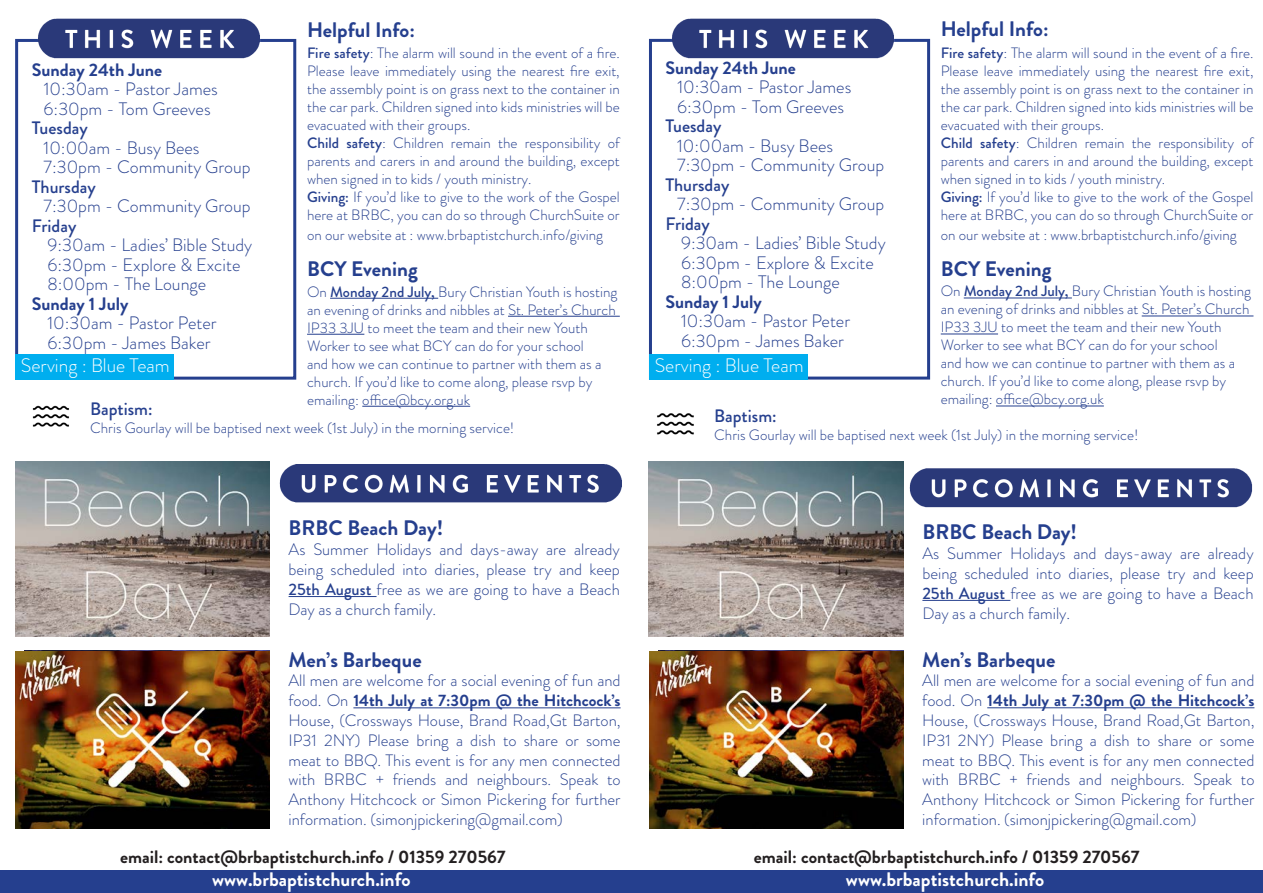
<style>
.page{position:relative;width:1263px;height:893px;background:#fff}
.page>*{position:absolute;margin:0;border:0;box-sizing:border-box;transform-origin:0 0}
.t1{font:700 21px "Brandon Grotesque";color:#253f8e}
.t2{font:700 19.5px "Brandon Grotesque";color:#fff}
.t3{font:300 19.5px "Brandon Grotesque";color:#fff}
.t4{font:300 18px/19.5px "Brandon Grotesque";color:#253f8e}
.t5{font:700 18px "Brandon Grotesque";color:#231f20}
.t6{font:500 18px "Brandon Grotesque";color:#253f8e}
.t7{font:700 18px "Brandon Grotesque";color:#253f8e}
.t8{font:300 16.5px/19.8px "Brandon Grotesque";color:#253f8e;text-align:justify}
.t9{font:300 15px/18px "Brandon Grotesque";color:#253f8e;text-align:justify}
.s1{font-weight:500}
.s2{font-weight:700}
</style>
<div class="page">
<div style="left:15px;top:39px;width:281px;height:341px;border:3px solid #253f8e"></div>
<img style="left:27px;top:18px;width:243px;height:41px">
<img style="left:257px;top:461px;width:365px;height:42px">
<div style="left:15px;top:354px;width:159px;height:26px;background:#00aeef"></div>
<img style="left:15px;top:462px;width:255px;height:174px">
<hr style="left:289px;top:596px;width:87px;height:1px;background:#253f8e">
<hr style="left:353px;top:707px;width:268px;height:1px;background:#253f8e">
<img style="left:15px;top:651px;width:255px;height:177px">
<hr style="left:330px;top:298px;width:108px;height:1px;background:#253f8e">
<hr style="left:508px;top:316px;width:112px;height:1px;background:#253f8e">
<hr style="left:307px;top:334px;width:57px;height:1px;background:#253f8e">
<hr style="left:362px;top:406px;width:108px;height:1px;background:#253f8e">
<div style="left:0;top:871px;width:631px;height:22px;background:#253f8e"></div>
<div style="left:649px;top:39px;width:281px;height:341px;border:3px solid #253f8e"></div>
<img style="left:661px;top:18px;width:243px;height:41px">
<img style="left:903px;top:461px;width:350px;height:59px">
<div style="left:649px;top:354px;width:159px;height:26px;background:#00aeef"></div>
<img style="left:649px;top:461px;width:254px;height:175px">
<hr style="left:922px;top:600px;width:88px;height:1px;background:#253f8e">
<hr style="left:987px;top:707px;width:267px;height:1px;background:#253f8e">
<img style="left:649px;top:651px;width:255px;height:177px">
<div style="left:631px;top:870px;width:632px;height:23px;background:#253f8e"></div>
<img style="left:32px;top:405px;width:37px;height:22px">
<hr style="left:964px;top:298px;width:108px;height:1px;background:#253f8e">
<hr style="left:1142px;top:316px;width:111px;height:1px;background:#253f8e">
<hr style="left:941px;top:334px;width:57px;height:1px;background:#253f8e">
<hr style="left:996px;top:406px;width:108px;height:1px;background:#253f8e">
<img style="left:657px;top:413px;width:37px;height:22px">
<p class="t1" style="left:307px;top:15px;width:109px">Helpful Info:</p>
<p class="t1" style="left:941px;top:14px;width:109px">Helpful Info:</p>
<p class="t9" style="left:307px;top:44px;width:314px"><span class="s1">Fire safety</span>: The alarm will sound in the event of a fire.<br>Please leave immediately using the nearest fire exit, the assembly point is on grass next to the container in the car park. Children signed into kids ministries will be evacuated with their groups.</p>
<p class="t9" style="left:307px;top:134px;width:314px"><span class="s1">Child safety</span>: Children remain the responsibility of parents and carers in and around the building, except when signed in to kids / youth ministry.</p>
<p class="t9" style="left:307px;top:188px;width:314px"><span class="s1">Giving:</span> If you’d like to give to the work of the Gospel here at BRBC, you can do so through ChurchSuite or</p>
<p class="t9" style="left:307px;top:226px;width:298px">on our website at : www.brbaptistchurch.info/giving</p>
<p class="t7" style="left:32px;top:57px;width:132px">Sunday 24th June</p>
<p class="t4" style="left:44px;top:79px;width:176px">10:30am - Pastor James<br>6:30pm - Tom Greeves</p>
<p class="t6" style="left:32px;top:116px;width:57px">Tuesday</p>
<p class="t4" style="left:44px;top:138px;width:157px">10:00am - Busy Bees</p>
<p class="t4" style="left:44px;top:157px;width:209px">7:30pm - Community Group</p>
<p class="t6" style="left:32px;top:174px;width:65px">Thursday</p>
<p class="t4" style="left:44px;top:196px;width:209px">7:30pm - Community Group</p>
<p class="t6" style="left:32px;top:213px;width:46px">Friday</p>
<p class="t4" style="left:48px;top:235px;width:206px">9:30am - Ladies’ Bible Study</p>
<p class="t4" style="left:48px;top:255px;width:194px">6:30pm - Explore &amp; Excite</p>
<p class="t4" style="left:48px;top:274px;width:160px">8:00pm - The Lounge</p>
<p class="t7" style="left:32px;top:291px;width:98px">Sunday 1 July</p>
<p class="t4" style="left:48px;top:313px;width:171px">10:30am - Pastor Peter</p>
<p class="t4" style="left:48px;top:333px;width:165px">6:30pm - James Baker</p>
<p class="t3" style="left:21px;top:352px;width:150px">Serving : Blue Team</p>
<p class="t1" style="left:307px;top:254px;width:112px">BCY Evening</p>
<p class="t9" style="left:307px;top:283px;width:312px;text-align:left">On <span class="s1">Monday 2nd July,</span> Bury Christian Youth is hosting an evening of drinks and nibbles at St. Peter’s Church IP33 3JU to meet the team and their new Youth Worker to see what BCY can do for your school<br>and how we can continue to partner with them as a church. If you’d like to come along, please rsvp by emailing: office@bcy.org.uk</p>
<p class="t6" style="left:90px;top:396px;width:64px">Baptism:</p>
<p class="t9" style="left:90px;top:419px;width:426px">Chris Gourlay will be baptised next week (1st July) in the morning service!</p>
<p class="t9" style="left:941px;top:44px;width:314px"><span class="s1">Fire safety</span>: The alarm will sound in the event of a fire.<br>Please leave immediately using the nearest fire exit, the assembly point is on grass next to the container in the car park. Children signed into kids ministries will be evacuated with their groups.</p>
<p class="t9" style="left:941px;top:134px;width:314px"><span class="s1">Child safety</span>: Children remain the responsibility of parents and carers in and around the building, except when signed in to kids / youth ministry.</p>
<p class="t9" style="left:941px;top:188px;width:314px"><span class="s1">Giving:</span> If you’d like to give to the work of the Gospel here at BRBC, you can do so through ChurchSuite or</p>
<p class="t9" style="left:941px;top:226px;width:298px">on our website at : www.brbaptistchurch.info/giving</p>
<p class="t7" style="left:665px;top:55px;width:132px">Sunday 24th June</p>
<p class="t4" style="left:677px;top:78px;width:176px">10:30am - Pastor James<br>6:30pm - Tom Greeves</p>
<p class="t6" style="left:665px;top:114px;width:57px">Tuesday</p>
<p class="t4" style="left:677px;top:136px;width:157px">10:00am - Busy Bees</p>
<p class="t4" style="left:677px;top:156px;width:209px">7:30pm - Community Group</p>
<p class="t6" style="left:665px;top:172px;width:65px">Thursday</p>
<p class="t4" style="left:677px;top:195px;width:209px">7:30pm - Community Group</p>
<p class="t6" style="left:665px;top:211px;width:46px">Friday</p>
<p class="t4" style="left:681px;top:234px;width:206px">9:30am - Ladies’ Bible Study</p>
<p class="t4" style="left:681px;top:253px;width:194px">6:30pm - Explore &amp; Excite</p>
<p class="t4" style="left:681px;top:273px;width:160px">8:00pm - The Lounge</p>
<p class="t7" style="left:665px;top:289px;width:98px">Sunday 1 July</p>
<p class="t4" style="left:681px;top:312px;width:171px">10:30am - Pastor Peter</p>
<p class="t4" style="left:681px;top:331px;width:165px">6:30pm - James Baker</p>
<p class="t3" style="left:655px;top:352px;width:150px">Serving : Blue Team</p>
<p class="t1" style="left:941px;top:254px;width:112px">BCY Evening</p>
<p class="t9" style="left:941px;top:282px;width:312px;text-align:left">On <span class="s1">Monday 2nd July,</span> Bury Christian Youth is hosting an evening of drinks and nibbles at St. Peter’s Church IP33 3JU to meet the team and their new Youth Worker to see what BCY can do for your school<br>and how we can continue to partner with them as a church. If you’d like to come along, please rsvp by emailing: office@bcy.org.uk</p>
<p class="t6" style="left:714px;top:404px;width:64px">Baptism:</p>
<p class="t9" style="left:714px;top:426px;width:426px">Chris Gourlay will be baptised next week (1st July) in the morning service!</p>
<p class="t1" style="left:289px;top:514px;width:156px">BRBC Beach Day!</p>
<p class="t8" style="left:289px;top:540px;width:333px">As Summer Holidays and days-away are already being scheduled into diaries, please try and keep <span class="s1">25th August</span> free as we are going to have a Beach Day as a church family.</p>
<p class="t1" style="left:288px;top:645px;width:135px">Men’s Barbeque</p>
<p class="t8" style="left:288px;top:671px;width:334px">All men are welcome for a social evening of fun and food. On <span class="s2">14th July at 7:30pm @ the Hitchcock’s </span>House, (Crossways House, Brand Road,Gt Barton, IP31 2NY) Please bring a dish to share or some meat to BBQ. This event is for any men connected with BRBC + friends and neighbours. Speak to Anthony Hitchcock or Simon Pickering for further information. (simonjpickering@gmail.com)</p>
<p class="t1" style="left:922px;top:517px;width:156px">BRBC Beach Day!</p>
<p class="t8" style="left:922px;top:544px;width:333px">As Summer Holidays and days-away are already being scheduled into diaries, please try and keep <span class="s1">25th August</span> free as we are going to have a Beach Day as a church family.</p>
<p class="t1" style="left:922px;top:645px;width:135px">Men’s Barbeque</p>
<p class="t8" style="left:922px;top:671px;width:334px">All men are welcome for a social evening of fun and food. On <span class="s2">14th July at 7:30pm @ the Hitchcock’s </span>House, (Crossways House, Brand Road,Gt Barton, IP31 2NY) Please bring a dish to share or some meat to BBQ. This event is for any men connected with BRBC + friends and neighbours. Speak to Anthony Hitchcock or Simon Pickering for further information. (simonjpickering@gmail.com)</p>
<p class="t5" style="left:120px;top:845px;width:387px">email: contact@brbaptistchurch.info / 01359 270567</p>
<p class="t5" style="left:754px;top:844px;width:387px">email: contact@brbaptistchurch.info / 01359 270567</p>
<p class="t2" style="left:212px;top:865px;width:200px">www.brbaptistchurch.info</p>
<p class="t2" style="left:846px;top:865px;width:200px">www.brbaptistchurch.info</p>
</div>
